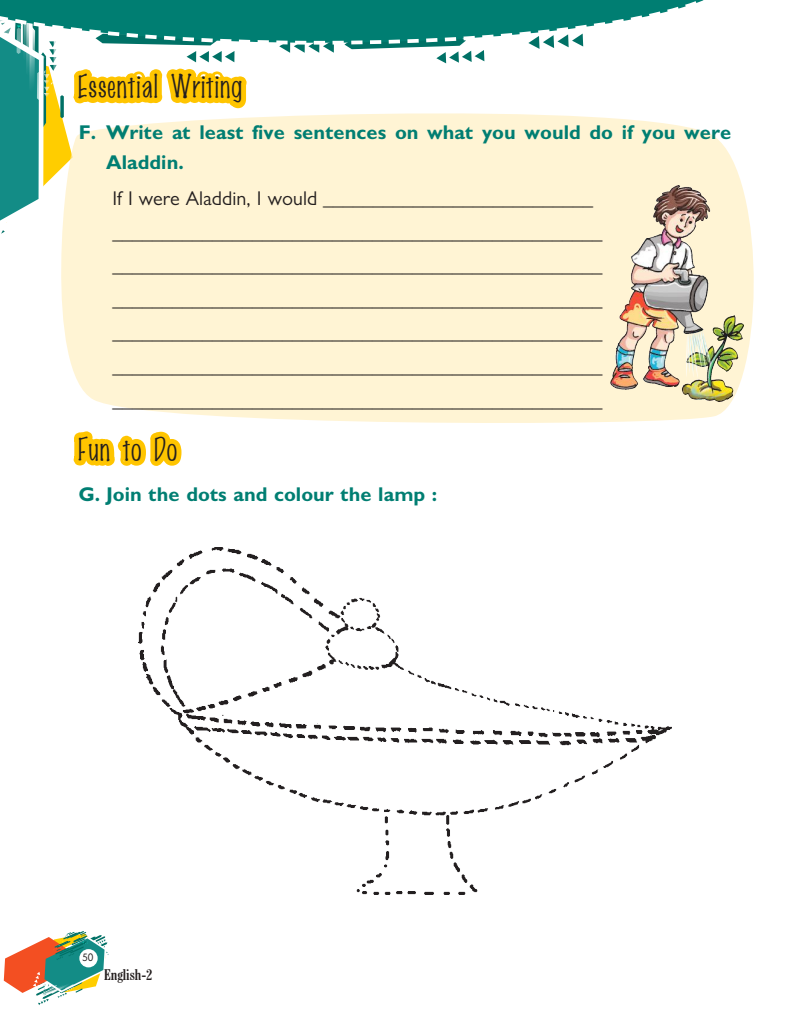
<style>
.page{position:relative;width:810px;height:1035px;background:#fff}
.page>*{position:absolute;margin:0;border:0;box-sizing:border-box;transform-origin:0 0}
.t1{font:28.75px "Marker Fine Point";letter-spacing:.04em;color:#241f1f;scale:1.1 1}
.t2{font:20px/33.6px "Gill Sans MT Pro";color:#241f1f}
.t3{font:700 20px/30px "Gill Sans MT Pro";color:#007e72}
.t4{font:700 condensed 15px "Century Schoolbook BT";color:#241f1f}
.t5{font:10px "B Preplay";color:#241f1f}
</style>
<div class="page">
<svg style="left:4px;top:931px;width:105px;height:74px"></svg>
<div style="left:79px;top:949px;width:19px;height:18px;background:#fff;border-radius:50%"></div>
<div style="left:61px;top:166px;width:693px;height:257px;background:#fff4d4"></div>
<svg style="left:0;top:0;width:735px;height:255px"></svg>
<svg style="left:65px;top:372px;width:123px;height:94px"></svg>
<img style="left:610px;top:185px;width:133px;height:217px">
<img style="left:138px;top:547px;width:534px;height:348px">
<h1 class="t1" style="left:79px;top:68px;width:151px">Essential Writing</h1>
<p class="t3" style="left:106px;top:117px;width:627px;text-indent:-28px">F. Write at least five sentences on what you would do if you were<br>Aladdin.</p>
<p class="t2" style="left:112px;top:181px;width:491px">If I were Aladdin, I would ___________________________ _________________________________________________ _________________________________________________ _________________________________________________ _________________________________________________ _________________________________________________ _________________________________________________</p>
<h1 class="t1" style="left:79px;top:431px;width:91px">Fun to Do</h1>
<p class="t3" style="left:79px;top:479px;width:360px">G. Join the dots and colour the lamp :</p>
<p class="t5" style="left:83px;top:952px;width:13px">50</p>
<p class="t4" style="left:104px;top:965px;width:50px">English-2</p>
</div>
